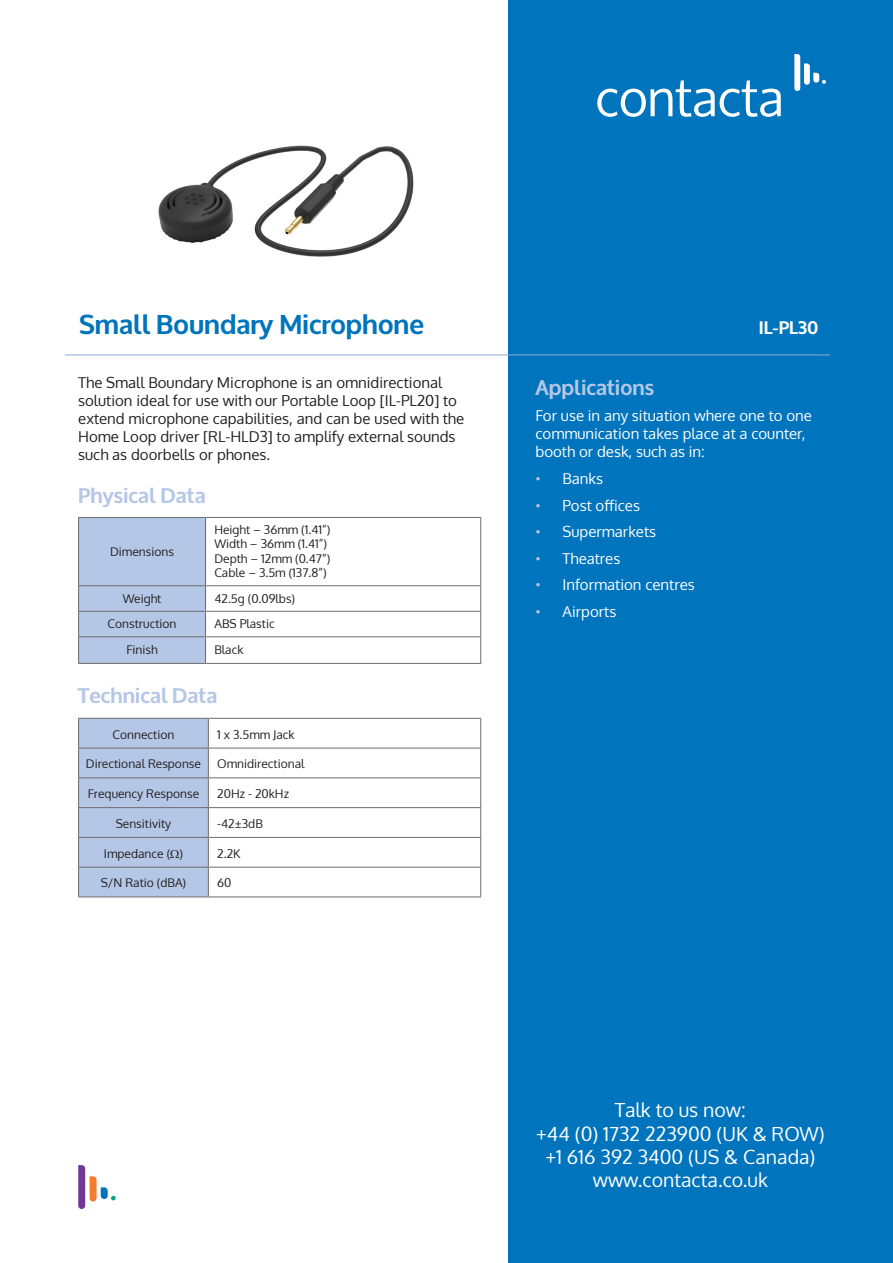
<style>
.page{position:relative;width:893px;height:1263px;background:#fff}
.page>*{position:absolute;margin:0;border:0;box-sizing:border-box;transform-origin:0 0}
.t1{font:700 27px "Oxygen";color:#0074bc}
.t2{font:700 21px "Oxygen";color:#b5c7e6}
.t3{font:19.5px "Oxygen";color:#fff}
.t4{font:700 18px "Oxygen";color:#fff}
.Paragraph_Style_1{font:15px/18px "Oxygen";color:#231f20}
.t5{font:15px/18px "Oxygen";color:#fff}
.t6{font:12px "Oxygen";color:#231f20}
.s1{font-weight:300;font-size:13.5px;color:#b5c7e6}
</style>
<div class="page">
<img style="left:158px;top:145px;width:256px;height:112px">
<div style="left:508px;top:0;width:385px;height:1263px;background:#0074bc"></div>
<svg style="left:78px;top:1165px;width:38px;height:44px"></svg>
<hr style="left:65px;top:355px;width:765px;height:1px;background:#89aad8">
<svg style="left:597px;top:80px;width:184px;height:37px"></svg>
<svg style="left:794px;top:54px;width:32px;height:37px"></svg>
<hr style="left:206px;top:517px;width:275px;height:1px;background:#6d6d6e">
<hr style="left:480px;top:518px;width:1px;height:67px;background:#6d6d6e">
<hr style="left:206px;top:585px;width:275px;height:1px;background:#6d6d6e">
<hr style="left:206px;top:611px;width:275px;height:1px;background:#6d6d6e">
<svg style="left:78px;top:517px;width:128px;height:146px;background:#b1c2df"></svg>
<svg style="left:480px;top:586px;width:1px;height:77px"></svg>
<hr style="left:78px;top:636px;width:128px;height:1px;background:#6d6d6e">
<hr style="left:78px;top:663px;width:128px;height:1px;background:#6d6d6e">
<hr style="left:206px;top:636px;width:275px;height:1px;background:#6d6d6e">
<hr style="left:206px;top:663px;width:275px;height:1px;background:#6d6d6e">
<hr style="left:208px;top:718px;width:273px;height:1px;background:#6d6d6e">
<hr style="left:208px;top:748px;width:273px;height:1px;background:#6d6d6e">
<hr style="left:208px;top:777px;width:273px;height:1px;background:#6d6d6e">
<hr style="left:208px;top:807px;width:273px;height:1px;background:#6d6d6e">
<hr style="left:208px;top:837px;width:273px;height:1px;background:#6d6d6e">
<hr style="left:208px;top:867px;width:273px;height:1px;background:#6d6d6e">
<svg style="left:480px;top:719px;width:1px;height:177px"></svg>
<hr style="left:208px;top:896px;width:273px;height:1px;background:#6d6d6e">
<svg style="left:78px;top:718px;width:131px;height:179px;background:#b1c2df"></svg>
<p class="t1" style="left:79px;top:308px;width:346px">Small Boundary Microphone</p>
<p class="t4" style="left:759px;top:317px;width:61px">IL-PL30</p>
<p class="Paragraph_Style_1" style="left:78px;top:373px;width:387px">The Small Boundary Microphone is an omnidirectional solution ideal for use with our Portable Loop [IL-PL20] to extend microphone capabilities, and can be used with the Home Loop driver [RL-HLD3] to amplify external sounds such as doorbells or phones.</p>
<p class="t2" style="left:535px;top:374px;width:120px">Applications</p>
<p class="t5" style="left:535px;top:407px;width:278px">For use in any situation where one to one communication takes place at a counter, booth or desk, such as in:</p>
<p class="t5" style="left:535px;top:470px;width:69px"><span class="s1">•</span> Banks</p>
<p class="t5" style="left:535px;top:496px;width:106px"><span class="s1">•</span> Post offices</p>
<p class="t5" style="left:535px;top:523px;width:122px"><span class="s1">•</span> Supermarkets</p>
<p class="t5" style="left:535px;top:549px;width:86px"><span class="s1">•</span> Theatres</p>
<p class="t5" style="left:535px;top:576px;width:161px"><span class="s1">•</span> Information centres</p>
<p class="t5" style="left:535px;top:602px;width:82px"><span class="s1">•</span> Airports</p>
<p class="t2" style="left:78px;top:482px;width:129px">Physical Data</p>
<p class="t6" style="left:214px;top:521px;width:117px">Height – 36mm (1.41”)</p>
<p class="t6" style="left:214px;top:536px;width:114px">Width – 36mm (1.41”)</p>
<p class="t6" style="left:214px;top:550px;width:117px">Depth – 12mm (0.47”)</p>
<p class="t6" style="left:214px;top:565px;width:114px">Cable – 3.5m (137.8”)</p>
<p class="t6" style="left:110px;top:543px;width:65px">Dimensions</p>
<p class="t6" style="left:123px;top:590px;width:40px">Weight</p>
<p class="t6" style="left:214px;top:590px;width:82px">42.5g (0.09lbs)</p>
<p class="t6" style="left:108px;top:615px;width:70px">Construction</p>
<p class="t6" style="left:214px;top:615px;width:62px">ABS Plastic</p>
<p class="t6" style="left:126px;top:642px;width:33px">Finish</p>
<p class="t6" style="left:214px;top:642px;width:31px">Black</p>
<p class="t2" style="left:78px;top:683px;width:141px">Technical Data</p>
<p class="t6" style="left:113px;top:726px;width:63px">Connection</p>
<p class="t6" style="left:217px;top:726px;width:79px">1 x 3.5mm Jack</p>
<p class="t6" style="left:86px;top:756px;width:117px">Directional Response</p>
<p class="t6" style="left:217px;top:756px;width:89px">Omnidirectional</p>
<p class="t6" style="left:88px;top:785px;width:113px">Frequency Response</p>
<p class="t6" style="left:217px;top:785px;width:73px">20Hz - 20kHz</p>
<p class="t6" style="left:116px;top:815px;width:57px">Sensitivity</p>
<p class="t6" style="left:217px;top:815px;width:47px">-42±3dB</p>
<p class="t6" style="left:104px;top:845px;width:81px">Impedance ( )</p>
<p class="t6" style="left:217px;top:845px;width:25px">2.2K</p>
<p class="t6" style="left:101px;top:875px;width:87px">S/N Ratio (dBA)</p>
<p class="t6" style="left:217px;top:875px;width:16px">60</p>
<p class="t3" style="left:615px;top:1097px;width:132px">Talk to us now:</p>
<p class="t3" style="left:536px;top:1120px;width:290px">+44 (0) 1732 223900 (UK &amp; ROW)</p>
<p class="t3" style="left:545px;top:1144px;width:272px">+1 616 392 3400 (US &amp; Canada)</p>
<p class="t3" style="left:593px;top:1167px;width:177px">www.contacta.co.uk</p>
</div>
